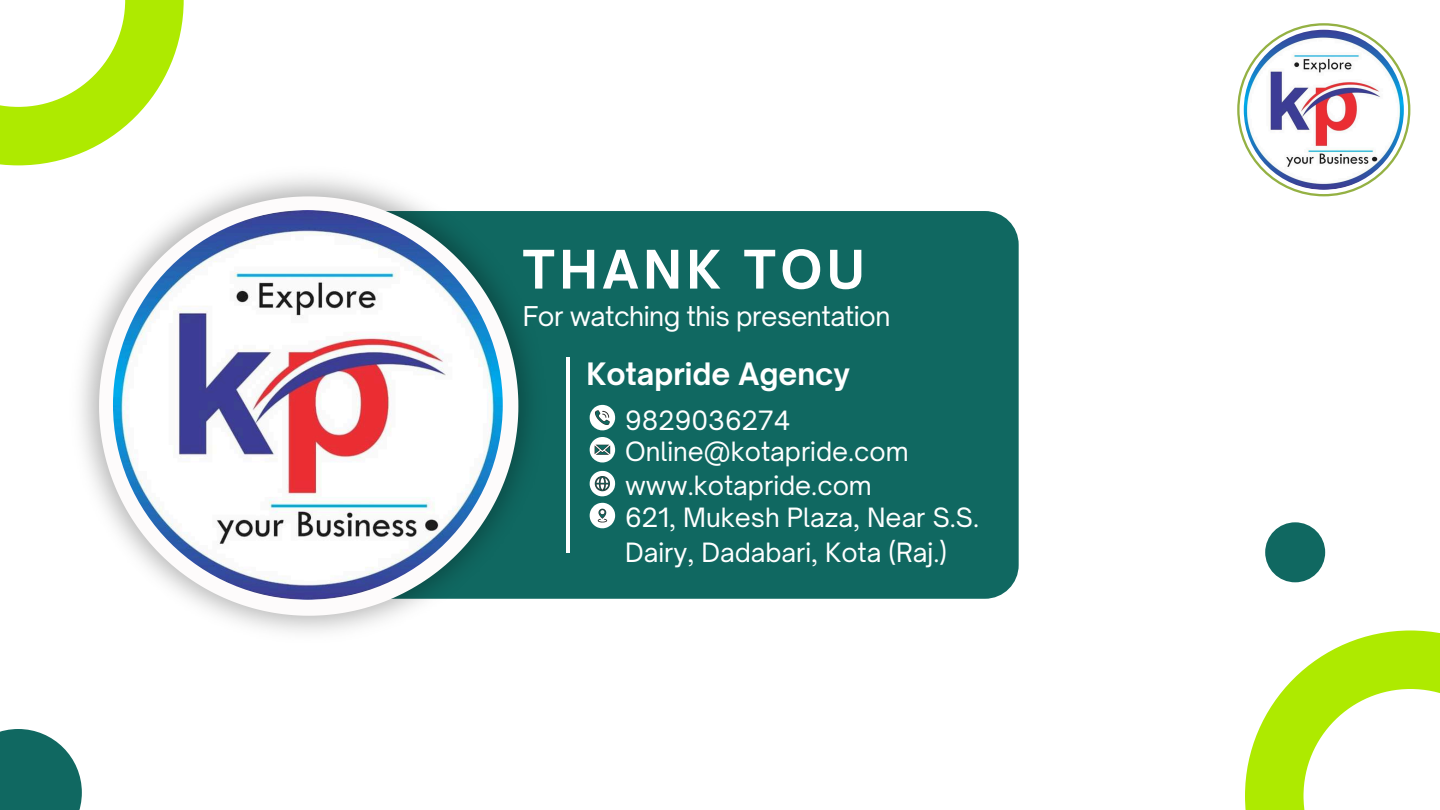
<style>
.page{position:relative;width:1440px;height:810px;background:#fff}
.page>*{position:absolute;margin:0;border:0;box-sizing:border-box;transform-origin:0 0}
.t1{font:700 50.8px "Open Sauce One";letter-spacing:.095em;color:#fff}
.t2{font:700 29.6px "Open Sauce One";color:#fff}
.t3{font:26.1px "Open Sauce One";letter-spacing:-.02em;color:#fff}
.t4{font:25.5px/35.2px "Open Sauce One";color:#fff}
</style>
<div class="page">
<div style="left:276px;top:211px;width:743px;height:388px;background:#106861;border-radius:34px"></div>
<svg style="left:590px;top:503px;width:25px;height:25px"></svg>
<svg style="left:590px;top:437px;width:25px;height:25px"></svg>
<svg style="left:590px;top:471px;width:25px;height:25px"></svg>
<svg style="left:590px;top:405px;width:25px;height:25px"></svg>
<img style="left:81px;top:177px;width:466px;height:455px">
<svg style="left:99px;top:196px;width:419px;height:420px"></svg>
<svg style="left:120px;top:216px;width:382px;height:382px;fill:#f6f6f7"></svg>
<img style="left:113px;top:210px;width:390px;height:390px;border-radius:50%">
<hr style="left:567px;top:357px;width:3px;height:195px;background:#fff">
<svg style="left:1245px;top:630px;width:195px;height:180px"></svg>
<svg style="left:0;top:0;width:184px;height:165px"></svg>
<div style="left:1265px;top:522px;width:60px;height:60px;background:#106861;border-radius:50%"></div>
<div style="left:0;top:729px;width:82px;height:81px;background:#106861"></div>
<svg style="left:1237px;top:23px;width:173px;height:173px"></svg>
<svg style="left:1240px;top:26px;width:168px;height:168px"></svg>
<img style="left:1244px;top:30px;width:160px;height:160px;border-radius:50%">
<h1 class="t1" style="left:523px;top:238px;width:343px">THANK TOU</h1>
<p class="t3" style="left:523px;top:300px;width:369px">For watching this presentation</p>
<p class="t2" style="left:587px;top:355px;width:265px">Kotapride Agency</p>
<p class="t4" style="left:625px;top:402px;width:167px">9829036274</p>
<p class="t4" style="left:625px;top:433px;width:285px">Online@kotapride.com</p>
<p class="t4" style="left:625px;top:467px;width:248px">www.kotapride.com</p>
<p class="t4" style="left:625px;top:500px;width:355px">621, Mukesh Plaza, Near S.S.<br>Dairy, Dadabari, Kota (Raj.)</p>
</div>
